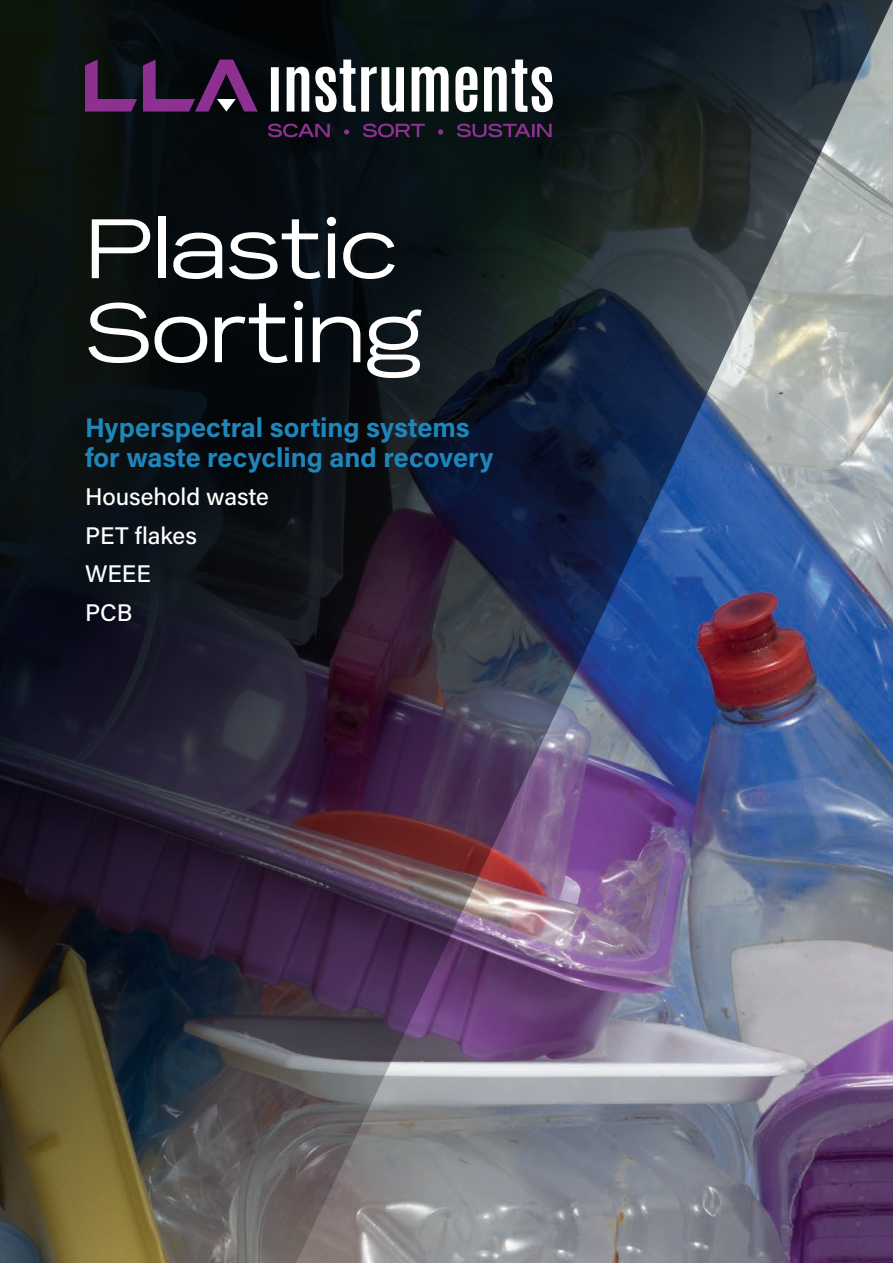
<style>
.page{position:relative;width:893px;height:1263px;background:#fff}
.page>*{position:absolute;margin:0;border:0;box-sizing:border-box;transform-origin:0 0}
.t1{font:84px/84px "Reservation Wide";color:#fff}
.t2{font:700 27px/30px "Acumin Pro";color:#1e86ba}
.t3{font:500 24px/38.5px "Acumin Pro";color:#fff}
</style>
<div class="page">
<img style="left:0;top:0;width:893px;height:1263px">
<svg style="left:271px;top:60px;width:282px;height:52px"></svg>
<svg style="left:85px;top:60px;width:173px;height:52px;background:#3d1d44"></svg>
<svg style="left:268px;top:124px;width:284px;height:13px;background:#331a3d"></svg>
<h1 class="t1" style="left:85px;top:208px;width:339px">Plastic<br>Sorting</h1>
<p class="t2" style="left:85px;top:411px;width:410px">Hyperspectral sorting systems for waste recycling and recovery</p>
<p class="t3" style="left:85px;top:476px;width:185px">Household waste<br>PET flakes<br>WEEE<br>PCB</p>
</div>
